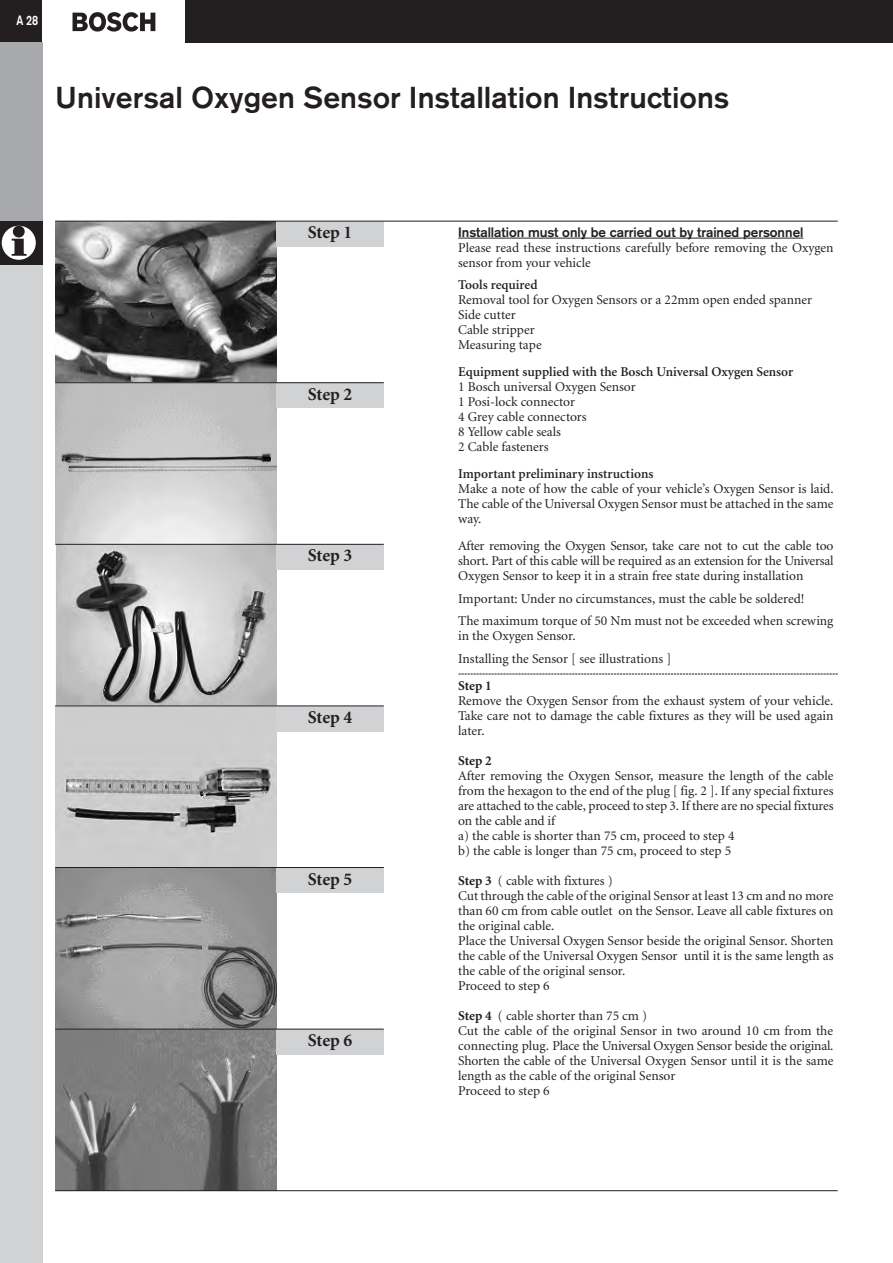
<style>
.page{position:relative;width:893px;height:1263px;background:#fff}
.page>*{position:absolute;margin:0;border:0;box-sizing:border-box;transform-origin:0 0}
.t1{font:500 30px "Akzidenz Grotesk BQ";color:#231f20}
.t2{font:700 18px "Minion";color:#231f20}
.t3{font:13.5px/15px "Minion";color:#231f20}
.t4{font:600 13.5px "Minion";color:#231f20}
.t5{font:700 13.5px "Akzidenz Grotesk";color:#231f20}
.t6{font:700 13.5px "Minion";color:#231f20}
.t7{font:500 13.5px "Akzidenz Grotesk BQ";color:#fff;scale:.8 1}
.s1{font-weight:700}
</style>
<div class="page">
<div style="left:0;top:0;width:893px;height:43px;background:#231f20"></div>
<div style="left:43px;top:0;width:142px;height:43px;background:#fff"></div>
<svg style="left:73px;top:12px;width:82px;height:20px"></svg>
<div style="left:0;top:221px;width:43px;height:1042px;background:#d1d2d4"></div>
<div style="left:0;top:43px;width:43px;height:178px;background:#a8a9ad"></div>
<div style="left:0;top:221px;width:43px;height:43px;background:#231f20"></div>
<div style="left:2px;top:226px;width:34px;height:34px;background:#fff;border-radius:50%"></div>
<div style="left:13px;top:226px;width:12px;height:11px;background:#231f20;border-radius:50%"></div>
<svg style="left:12px;top:239px;width:15px;height:17px"></svg>
<hr style="left:458px;top:238px;width:345px;height:1px;background:#231f20">
<img style="left:55px;top:222px;width:221px;height:160px">
<svg style="left:55px;top:383px;width:221px;height:161px;background:#c7c7c7"></svg>
<svg style="left:56px;top:545px;width:220px;height:160px;background:#b1b1b1"></svg>
<svg style="left:55px;top:706px;width:221px;height:161px;background:#bcbcbc"></svg>
<svg style="left:55px;top:868px;width:221px;height:161px;background:#959595"></svg>
<svg style="left:55px;top:1030px;width:221px;height:160px;background:#787878"></svg>
<div style="left:276px;top:221px;width:108px;height:26px;background:#d1d2d4"></div>
<div style="left:276px;top:383px;width:108px;height:25px;background:#d1d2d4"></div>
<div style="left:276px;top:544px;width:108px;height:26px;background:#d1d2d4"></div>
<div style="left:276px;top:706px;width:108px;height:25px;background:#d1d2d4"></div>
<div style="left:276px;top:867px;width:108px;height:26px;background:#d1d2d4"></div>
<div style="left:276px;top:1029px;width:108px;height:25px;background:#d1d2d4"></div>
<svg style="left:458px;top:674px;width:380px;height:1px"></svg>
<hr style="left:55px;top:382px;width:329px;height:1px;background:#231f20">
<hr style="left:55px;top:544px;width:329px;height:1px;background:#231f20">
<hr style="left:55px;top:705px;width:329px;height:1px;background:#231f20">
<hr style="left:55px;top:867px;width:329px;height:1px;background:#231f20">
<hr style="left:55px;top:1029px;width:329px;height:1px;background:#231f20">
<hr style="left:55px;top:1190px;width:783px;height:1px;background:#231f20">
<hr style="left:55px;top:221px;width:783px;height:1px;background:#231f20">
<p class="t7" style="left:16px;top:13px;width:29px">A 28</p>
<h1 class="t1" style="left:55px;top:81px;width:676px">Universal Oxygen Sensor Installation Instructions</h1>
<h2 class="t2" style="left:308px;top:225px;width:46px">Step 1</h2>
<h2 class="t2" style="left:308px;top:387px;width:46px">Step 2</h2>
<h2 class="t2" style="left:308px;top:548px;width:46px">Step 3</h2>
<h2 class="t2" style="left:308px;top:710px;width:46px">Step 4</h2>
<h2 class="t2" style="left:308px;top:872px;width:46px">Step 5</h2>
<h2 class="t2" style="left:308px;top:1033px;width:46px">Step 6</h2>
<p class="t5" style="left:458px;top:227px;width:347px">Installation must only be carried out by trained personnel</p>
<p class="t3" style="left:458px;top:241px;width:377px">Please read these instructions carefully before removing the Oxygen sensor from your vehicle</p>
<p class="t4" style="left:458px;top:280px;width:81px">Tools required</p>
<p class="t3" style="left:458px;top:293px;width:355px">Removal tool for Oxygen Sensors or a 22mm open ended spanner<br>Side cutter<br>Cable stripper<br>Measuring tape</p>
<p class="t4" style="left:458px;top:367px;width:337px">Equipment supplied with the Bosch Universal Oxygen Sensor</p>
<p class="t3" style="left:458px;top:380px;width:179px">1 Bosch universal Oxygen Sensor<br>1 Posi-lock connector<br>4 Grey cable connectors<br>8 Yellow cable seals<br>2 Cable fasteners</p>
<p class="t4" style="left:458px;top:469px;width:197px">Important preliminary instructions</p>
<p class="t3" style="left:458px;top:482px;width:377px;text-align:justify">Make a note of how the cable of your vehicle’s Oxygen Sensor is laid.<br>The cable of the Universal Oxygen Sensor must be attached in the same way.</p>
<p class="t3" style="left:458px;top:539px;width:377px;text-align:justify">After removing the Oxygen Sensor, take care not to cut the cable too short. Part of this cable will be required as an extension for the Universal Oxygen Sensor to keep it in a strain free state during installation</p>
<p class="t3" style="left:458px;top:588px;width:377px;line-height:22.5px">Important: Under no circumstances, must the cable be soldered!<br>The maximum torque of 50 Nm must not be exceeded when screwing</p>
<p class="t3" style="left:458px;top:626px;width:215px;line-height:22.5px">in the Oxygen Sensor.<br>Installing the Sensor [ see illustrations ]</p>
<p class="t6" style="left:458px;top:680px;width:35px">Step 1</p>
<p class="t3" style="left:458px;top:694px;width:377px;text-align:justify">Remove the Oxygen Sensor from the exhaust system of your vehicle.<br>Take care not to damage the cable fixtures as they will be used again later.</p>
<p class="t6" style="left:458px;top:755px;width:35px">Step 2</p>
<p class="t3" style="left:458px;top:769px;width:377px">After removing the Oxygen Sensor, measure the length of the cable from the hexagon to the end of the plug [ fig. 2 ]. If any special fixtures are attached to the cable, proceed to step 3. If there are no special fixtures on the cable and if<br>a) the cable is shorter than 75 cm, proceed to step 4<br>b) the cable is longer than 75 cm, proceed to step 5</p>
<p class="t3" style="left:458px;top:874px;width:377px"><span class="s1">Step 3</span> ( cable with fixtures )<br>Cut through the cable of the original Sensor at least 13 cm and no more than 60 cm from cable outlet on the Sensor. Leave all cable fixtures on the original cable.<br>Place the Universal Oxygen Sensor beside the original Sensor. Shorten the cable of the Universal Oxygen Sensor until it is the same length as the cable of the original sensor.<br>Proceed to step 6</p>
<p class="t3" style="left:458px;top:1009px;width:377px"><span class="s1">Step 4</span> ( cable shorter than 75 cm )<br>Cut the cable of the original Sensor in two around 10 cm from the connecting plug. Place the Universal Oxygen Sensor beside the original.<br>Shorten the cable of the Universal Oxygen Sensor until it is the same length as the cable of the original Sensor<br>Proceed to step 6</p>
</div>
